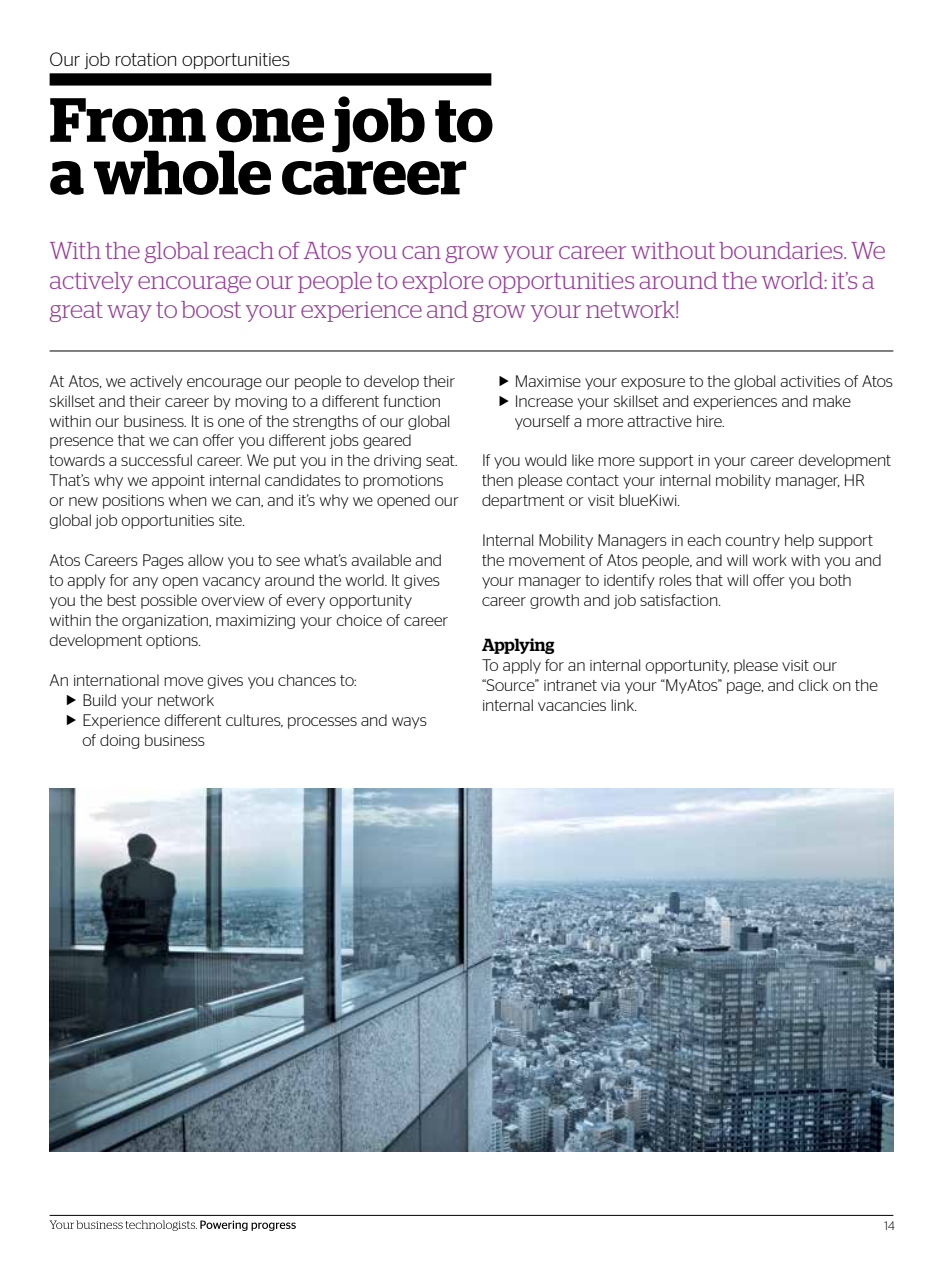
<style>
.page{position:relative;width:943px;height:1265px;background:#fff}
.page>*{position:absolute;margin:0;border:0;box-sizing:border-box;transform-origin:0 0}
.t1{font:600 62.3px/52.5px "Stag";letter-spacing:-.005em;color:#000}
.t2{font:300 24.5px/29.4px "Stag";letter-spacing:-.005em;color:#973d97}
.t3{font:300 19.25px "Stag Sans";color:#000}
.t4{font:500 17.5px "Stag";letter-spacing:-.005em;color:#000}
.t5{font:300 16.62px/19.9px "Stag Sans";color:#000}
.t6{font:300 12.25px "Stag Sans";color:#000}
</style>
<div class="page">
<svg style="left:50px;top:1221px;width:246px;height:10px"></svg>
<hr style="left:50px;top:1215px;width:843px;height:1px;background:#000">
<img style="left:50px;top:789px;width:843px;height:363px">
<div style="left:50px;top:73px;width:441px;height:13px;background:#000"></div>
<hr style="left:50px;top:351px;width:843px;height:1px;background:#000">
<p class="t3" style="left:50px;top:48px;width:242px">Our job rotation opportunities</p>
<h1 class="t1" style="left:50px;top:93px;width:445px">From one job to a whole career</h1>
<h2 class="t2" style="left:50px;top:236px;width:837px">With the global reach of Atos you can grow your career without boundaries. We actively encourage our people to explore opportunities around the world: it’s a great way to boost your experience and grow your network!</h2>
<p class="t5" style="left:50px;top:371px;width:410px">At Atos, we actively encourage our people to develop their skillset and their career by moving to a different function within our business. It is one of the strengths of our global presence that we can offer you different jobs geared towards a successful career. We put you in the driving seat.<br>That’s why we appoint internal candidates to promotions or new positions when we can, and it’s why we opened our global job opportunities site.</p>
<p class="t5" style="left:50px;top:550px;width:400px">Atos Careers Pages allow you to see what’s available and to apply for any open vacancy around the world. It gives you the best possible overview of every opportunity within the organization, maximizing your choice of career development options.</p>
<p class="t5" style="left:82px;top:670px;width:346px;text-indent:-33px">An international move gives you chances to:<br>Build your network<br>Experience different cultures, processes and ways of doing business</p>
<p class="t5" style="left:515px;top:371px;width:380px">Maximise your exposure to the global activities of Atos<br>Increase your skillset and experiences and make yourself a more attractive hire.</p>
<p class="t5" style="left:482px;top:450px;width:410px">If you would like more support in your career development then please contact your internal mobility manager, HR department or visit blueKiwi.</p>
<p class="t5" style="left:482px;top:530px;width:401px">Internal Mobility Managers in each country help support the movement of Atos people, and will work with you and your manager to identify roles that will offer you both career growth and job satisfaction.</p>
<p class="t4" style="left:482px;top:635px;width:74px">Applying</p>
<p class="t5" style="left:482px;top:655px;width:397px">To apply for an internal opportunity, please visit our “Source” intranet via your “MyAtos” page, and click on the internal vacancies link.</p>
<p class="t6" style="left:884px;top:1219px;width:12px">14</p>
</div>
